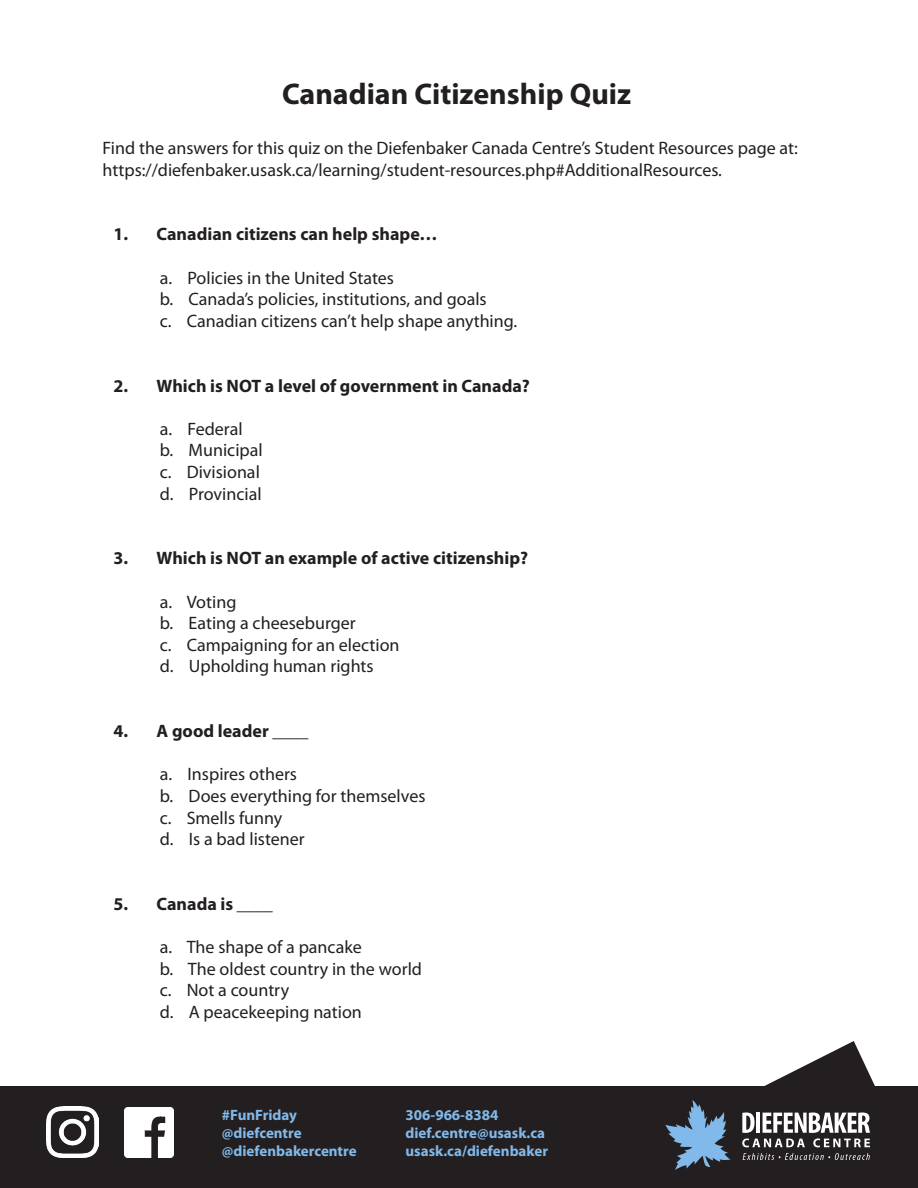
<style>
.page{position:relative;width:918px;height:1188px;background:#fff}
.page>*{position:absolute;margin:0;border:0;box-sizing:border-box;transform-origin:0 0}
.t1{font:700 30px "Myriad Pro";color:#231f20}
.t2{font:18px "Myriad Pro";color:#231f20}
.t3{font:700 18px "Myriad Pro";color:#231f20}
.t4{font:700 15px/18px "Myriad Pro";color:#81b9ea}
</style>
<div class="page">
<div style="left:0;top:1087px;width:918px;height:101px;background:#231f20"></div>
<svg style="left:757px;top:1041px;width:120px;height:46px"></svg>
<svg style="left:665px;top:1100px;width:66px;height:70px"></svg>
<svg style="left:742px;top:1113px;width:128px;height:34px"></svg>
<svg style="left:743px;top:1153px;width:127px;height:7px"></svg>
<img style="left:125px;top:1107px;width:49px;height:50px">
<img style="left:46px;top:1107px;width:52px;height:51px">
<p class="t1" style="left:282px;top:74px;width:351px">Canadian Citizenship Quiz</p>
<p class="t2" style="left:103px;top:137px;width:697px">Find the answers for this quiz on the Diefenbaker Canada Centre’s Student Resources page at:</p>
<p class="t2" style="left:103px;top:158px;width:621px">https://diefenbaker.usask.ca/learning/student-resources.php#AdditionalResources.</p>
<p class="t3" style="left:114px;top:222px;width:326px">1. Canadian citizens can help shape…</p>
<p class="t2" style="left:160px;top:266px;width:236px">a. Policies in the United States</p>
<p class="t2" style="left:160px;top:288px;width:328px">b. Canada’s policies, institutions, and goals</p>
<p class="t2" style="left:160px;top:310px;width:359px">c. Canadian citizens can’t help shape anything.</p>
<p class="t3" style="left:114px;top:374px;width:418px">2. Which is NOT a level of government in Canada?</p>
<p class="t2" style="left:160px;top:418px;width:84px">a. Federal</p>
<p class="t2" style="left:160px;top:439px;width:104px">b. Municipal</p>
<p class="t2" style="left:160px;top:461px;width:102px">c. Divisional</p>
<p class="t2" style="left:160px;top:482px;width:103px">d. Provincial</p>
<p class="t3" style="left:114px;top:546px;width:416px">3. Which is NOT an example of active citizenship?</p>
<p class="t2" style="left:160px;top:590px;width:78px">a. Voting</p>
<p class="t2" style="left:160px;top:612px;width:197px">b. Eating a cheeseburger</p>
<p class="t2" style="left:160px;top:634px;width:241px">c. Campaigning for an election</p>
<p class="t2" style="left:160px;top:655px;width:215px">d. Upholding human rights</p>
<p class="t3" style="left:114px;top:719px;width:196px">4. A good leader ____</p>
<p class="t2" style="left:160px;top:763px;width:139px">a. Inspires others</p>
<p class="t2" style="left:160px;top:785px;width:267px">b. Does everything for themselves</p>
<p class="t2" style="left:160px;top:806px;width:124px">c. Smells funny</p>
<p class="t2" style="left:160px;top:828px;width:146px">d. Is a bad listener</p>
<p class="t3" style="left:114px;top:892px;width:161px">5. Canada is ____</p>
<p class="t2" style="left:160px;top:936px;width:203px">a. The shape of a pancake</p>
<p class="t2" style="left:160px;top:958px;width:264px">b. The oldest country in the world</p>
<p class="t2" style="left:160px;top:979px;width:131px">c. Not a country</p>
<p class="t2" style="left:160px;top:1001px;width:204px">d. A peacekeeping nation</p>
<p class="t4" style="left:222px;top:1105px;width:77px">#FunFriday</p>
<p class="t4" style="left:222px;top:1123px;width:81px">@diefcentre</p>
<p class="t4" style="left:222px;top:1141px;width:136px">@diefenbakercentre</p>
<p class="t4" style="left:406px;top:1105px;width:94px">306-966-8384</p>
<p class="t4" style="left:406px;top:1123px;width:144px">dief.centre@usask.ca usask.ca/diefenbaker</p>
</div>
